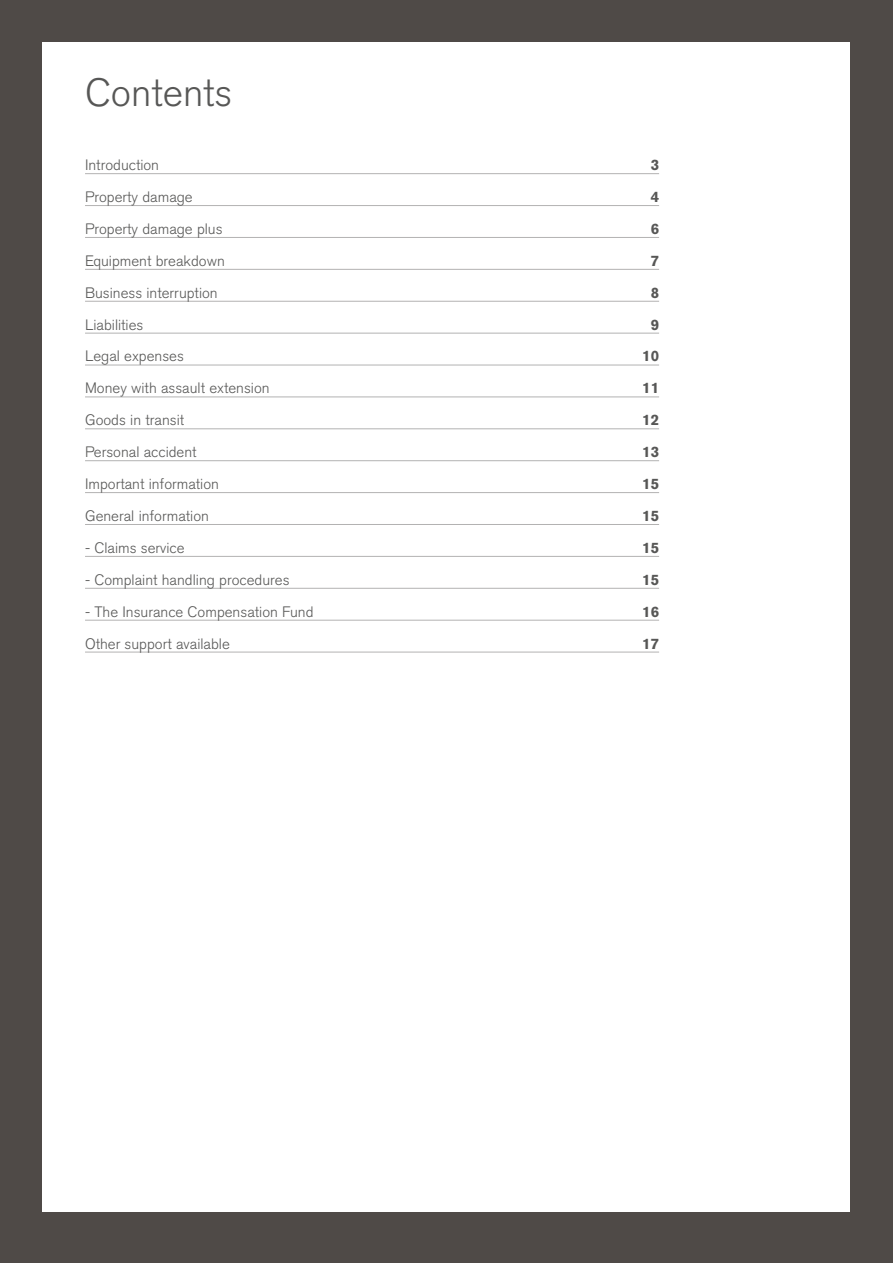
<style>
.page{position:relative;width:893px;height:1263px;background:#4f4a47}
.page>*{position:absolute;margin:0;border:0;box-sizing:border-box;transform-origin:0 0}
.t1{font:300 39px "Akzidenz Grotesk BQ";color:#575756}
.t2{font:300 15px "Akzidenz Grotesk BQ";color:#575756}
.t3{font:700 15px "Akzidenz Grotesk BQ";color:#575756}
</style>
<div class="page">
<div style="left:43px;top:43px;width:807px;height:1169px;background:#fff"></div>
<hr style="left:85px;top:173px;width:574px;height:1px;background:#b3b2b2">
<hr style="left:85px;top:205px;width:574px;height:1px;background:#b3b2b2">
<hr style="left:85px;top:237px;width:574px;height:1px;background:#b3b2b2">
<hr style="left:85px;top:269px;width:574px;height:1px;background:#b3b2b2">
<hr style="left:85px;top:301px;width:574px;height:1px;background:#b3b2b2">
<hr style="left:85px;top:333px;width:574px;height:1px;background:#b3b2b2">
<hr style="left:85px;top:365px;width:574px;height:1px;background:#b3b2b2">
<hr style="left:85px;top:396px;width:574px;height:1px;background:#b3b2b2">
<hr style="left:85px;top:428px;width:574px;height:1px;background:#b3b2b2">
<hr style="left:85px;top:460px;width:574px;height:1px;background:#b3b2b2">
<hr style="left:85px;top:492px;width:574px;height:1px;background:#b3b2b2">
<hr style="left:85px;top:524px;width:574px;height:1px;background:#b3b2b2">
<hr style="left:85px;top:556px;width:574px;height:1px;background:#b3b2b2">
<hr style="left:85px;top:588px;width:574px;height:1px;background:#b3b2b2">
<hr style="left:85px;top:620px;width:574px;height:1px;background:#b3b2b2">
<hr style="left:85px;top:652px;width:574px;height:1px;background:#b3b2b2">
<h1 class="t1" style="left:85px;top:71px;width:149px">Contents</h1>
<p class="t2" style="left:85px;top:156px;width:76px">Introduction</p>
<p class="t3" style="left:651px;top:156px;width:10px">3</p>
<p class="t2" style="left:85px;top:188px;width:109px">Property damage</p>
<p class="t3" style="left:651px;top:188px;width:10px">4</p>
<p class="t2" style="left:85px;top:220px;width:139px">Property damage plus</p>
<p class="t3" style="left:651px;top:220px;width:10px">6</p>
<p class="t2" style="left:85px;top:252px;width:141px">Equipment breakdown</p>
<p class="t3" style="left:651px;top:252px;width:10px">7</p>
<p class="t2" style="left:85px;top:284px;width:134px">Business interruption</p>
<p class="t3" style="left:651px;top:284px;width:10px">8</p>
<p class="t2" style="left:85px;top:316px;width:60px">Liabilities</p>
<p class="t3" style="left:651px;top:316px;width:10px">9</p>
<p class="t2" style="left:85px;top:348px;width:100px">Legal expenses</p>
<p class="t3" style="left:642px;top:348px;width:18px">10</p>
<p class="t2" style="left:85px;top:380px;width:186px">Money with assault extension</p>
<p class="t3" style="left:642px;top:379px;width:18px">11</p>
<p class="t2" style="left:85px;top:412px;width:101px">Goods in transit</p>
<p class="t3" style="left:642px;top:411px;width:18px">12</p>
<p class="t2" style="left:85px;top:443px;width:113px">Personal accident</p>
<p class="t3" style="left:642px;top:443px;width:18px">13</p>
<p class="t2" style="left:85px;top:475px;width:135px">Important information</p>
<p class="t3" style="left:642px;top:475px;width:18px">15</p>
<p class="t2" style="left:85px;top:507px;width:125px">General information</p>
<p class="t3" style="left:642px;top:507px;width:18px">15</p>
<p class="t2" style="left:85px;top:539px;width:101px">- Claims service</p>
<p class="t3" style="left:642px;top:539px;width:18px">15</p>
<p class="t2" style="left:85px;top:571px;width:206px">- Complaint handling procedures</p>
<p class="t3" style="left:642px;top:571px;width:18px">15</p>
<p class="t2" style="left:85px;top:603px;width:230px">- The Insurance Compensation Fund</p>
<p class="t3" style="left:642px;top:603px;width:18px">16</p>
<p class="t2" style="left:85px;top:635px;width:146px">Other support available</p>
<p class="t3" style="left:642px;top:635px;width:18px">17</p>
</div>
